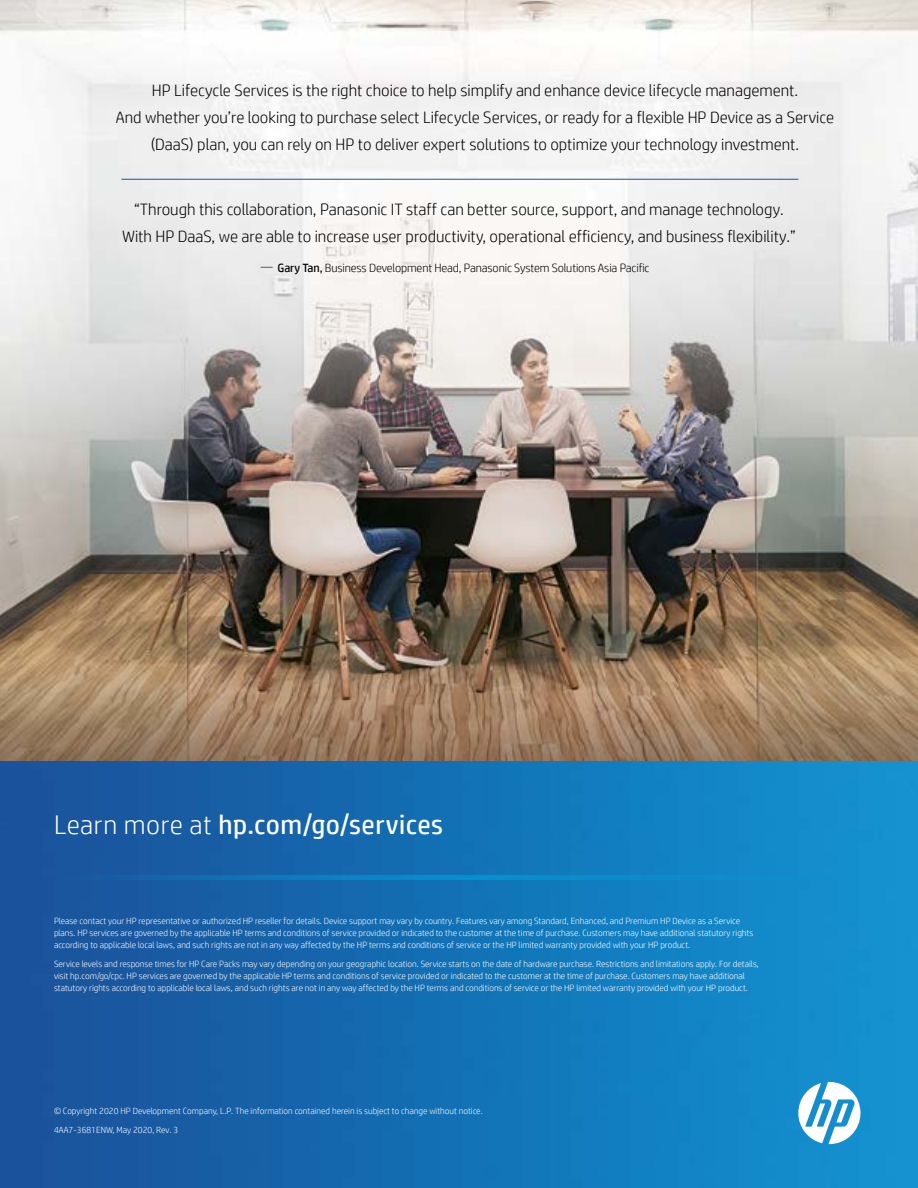
<style>
.page{position:relative;width:918px;height:1188px;background:#fff}
.page>*{position:absolute;margin:0;border:0;box-sizing:border-box;transform-origin:0 0}
.t1{font:27px "HP Simplified";letter-spacing:.02em;color:#fff}
.t2{font:300 16.5px/27px "HP Simplified";color:#000;text-align:center}
.t3{font:300 12px "HP Simplified";letter-spacing:-.01em;color:#000}
.t4{font:300 9px/12px "HP Simplified";color:#fff}
.s1{font-weight:400}
.s2{font-weight:300}
</style>
<div class="page">
<img style="left:0;top:0;width:918px;height:761px">
<img style="left:0;top:761px;width:918px;height:427px">
<svg style="left:798px;top:1082px;width:63px;height:62px"></svg>
<svg style="left:55px;top:875px;width:808px;height:5px;background:#0d80c2"></svg>
<hr style="left:121px;top:179px;width:677px;height:1px;background:#1159a0">
<p class="t2" style="left:116px;top:77px;width:720px">HP Lifecycle Services is the right choice to help simplify and enhance device lifecycle management.<br>And whether you’re looking to purchase select Lifecycle Services, or ready for a flexible HP Device as a Service (DaaS) plan, you can rely on HP to deliver expert solutions to optimize your technology investment.</p>
<h2 class="t2" style="left:122px;top:196px;width:675px">“Through this collaboration, Panasonic IT staff can better source, support, and manage technology.<br>With HP DaaS, we are able to increase user productivity, operational efficiency, and business flexibility.”</h2>
<h3 class="t3" style="left:261px;top:260px;width:390px">— <span class="s1">Gary Tan,</span> Business Development Head, Panasonic System Solutions Asia Pacific</h3>
<h1 class="t1" style="left:54px;top:810px;width:391px"><span class="s2">Learn more at</span> hp.com/go/services</h1>
<p class="t4" style="left:54px;top:915px;width:701px">Please contact your HP representative or authorized HP reseller for details. Device support may vary by country. Features vary among Standard, Enhanced, and Premium HP Device as a Service plans. HP services are governed by the applicable HP terms and conditions of service provided or indicated to the customer at the time of purchase. Customers may have additional statutory rights according to applicable local laws, and such rights are not in any way affected by the HP terms and conditions of service or the HP limited warranty provided with your HP product.</p>
<p class="t4" style="left:54px;top:958px;width:706px">Service levels and response times for HP Care Packs may vary depending on your geographic location. Service starts on the date of hardware purchase. Restrictions and limitations apply. For details, visit hp.com/go/cpc. HP services are governed by the applicable HP terms and conditions of service provided or indicated to the customer at the time of purchase. Customers may have additional statutory rights according to applicable local laws, and such rights are not in any way affected by the HP terms and conditions of service or the HP limited warranty provided with your HP product.</p>
<p class="t4" style="left:54px;top:1102px;width:430px;line-height:18.8px">© Copyright 2020 HP Development Company, L.P. The information contained herein is subject to change without notice.<br>4AA7-3681ENW, May 2020, Rev. 3</p>
</div>
